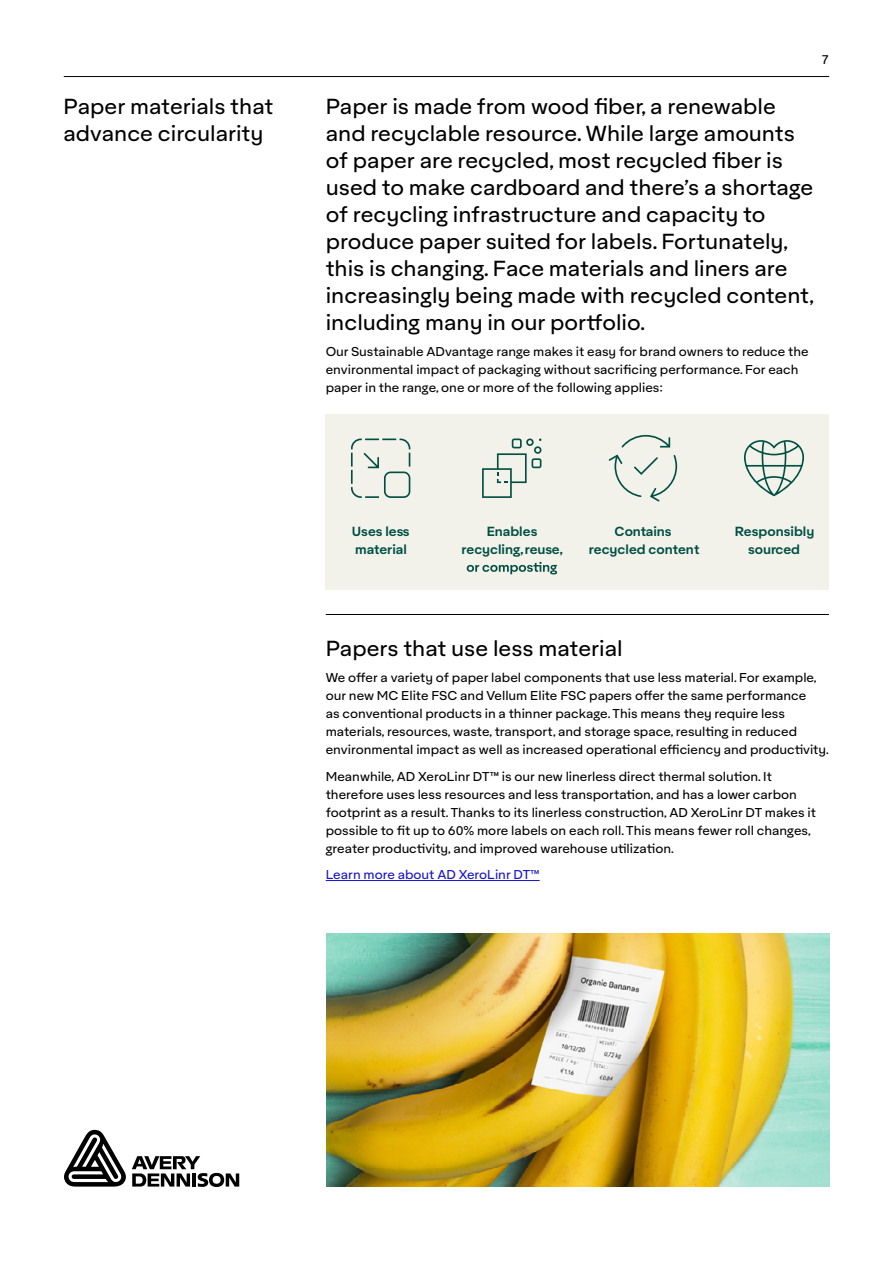
<style>
.page{position:relative;width:893px;height:1263px;background:#fff}
.page>*{position:absolute;margin:0;border:0;box-sizing:border-box;transform-origin:0 0}
.t1{font:21px/27px "Aktifo A";color:#000}
.t2{font:600 12.75px/18px "Aktifo A";color:#004f42;text-align:center}
.t3{font:12.3px/18px "Aktifo A";color:#000}
.t4{font:12.3px "Aktifo A";color:#1712cc}
</style>
<div class="page">
<hr style="left:326px;top:614px;width:503px;height:1px;background:#000">
<div style="left:326px;top:414px;width:503px;height:176px;background:#f2f2eb"></div>
<svg style="left:482px;top:438px;width:59px;height:60px"></svg>
<svg style="left:609px;top:435px;width:68px;height:66px"></svg>
<svg style="left:744px;top:440px;width:60px;height:56px"></svg>
<svg style="left:351px;top:438px;width:59px;height:60px"></svg>
<svg style="left:467px;top:562px;width:90px;height:12px"></svg>
<hr style="left:326px;top:880px;width:214px;height:1px;background:#1712cc">
<img style="left:326px;top:934px;width:503px;height:252px">
<svg style="left:64px;top:1129px;width:62px;height:57px"></svg>
<svg style="left:132px;top:1156px;width:107px;height:31px"></svg>
<hr style="left:64px;top:76px;width:765px;height:1px;background:#000">
<p class="t3" style="left:822px;top:50px;width:9px">7</p>
<h1 class="t1" style="left:64px;top:92px;width:211px">Paper materials that advance circularity</h1>
<p class="t1" style="left:326px;top:92px;width:490px">Paper is made from wood fiber, a renewable and recyclable resource. While large amounts of paper are recycled, most recycled fiber is used to make cardboard and there’s a shortage of recycling infrastructure and capacity to produce paper suited for labels. Fortunately, this is changing. Face materials and liners are increasingly being made with recycled content, including many in our portfolio.</p>
<p class="t3" style="left:326px;top:342px;width:484px">Our Sustainable ADvantage range makes it easy for brand owners to reduce the environmental impact of packaging without sacrificing performance. For each paper in the range, one or more of the following applies:</p>
<p class="t2" style="left:352px;top:522px;width:59px;text-align:left">Uses less material</p>
<p class="t2" style="left:461px;top:522px;width:103px">Enables recycling,reuse,</p>
<p class="t2" style="left:589px;top:522px;width:112px">Contains recycled content</p>
<p class="t2" style="left:735px;top:522px;width:81px">Responsibly sourced</p>
<h1 class="t1" style="left:326px;top:634px;width:298px">Papers that use less material</h1>
<p class="t3" style="left:326px;top:669px;width:505px">We offer a variety of paper label components that use less material. For example, our new MC Elite FSC and Vellum Elite FSC papers offer the same performance<br>as conventional products in a thinner package. This means they require less materials, resources, waste, transport, and storage space, resulting in reduced environmental impact as well as increased operational efficiency and productivity.</p>
<p class="t3" style="left:326px;top:767px;width:492px">Meanwhile, AD XeroLinr DT™ is our new linerless direct thermal solution. It therefore uses less resources and less transportation, and has a lower carbon footprint as a result. Thanks to its linerless construction, AD XeroLinr DT makes it possible to fit up to 60% more labels on each roll. This means fewer roll changes, greater productivity, and improved warehouse utilization.</p>
<p class="t4" style="left:326px;top:867px;width:215px">Learn more about AD XeroLinr DT™</p>
</div>
